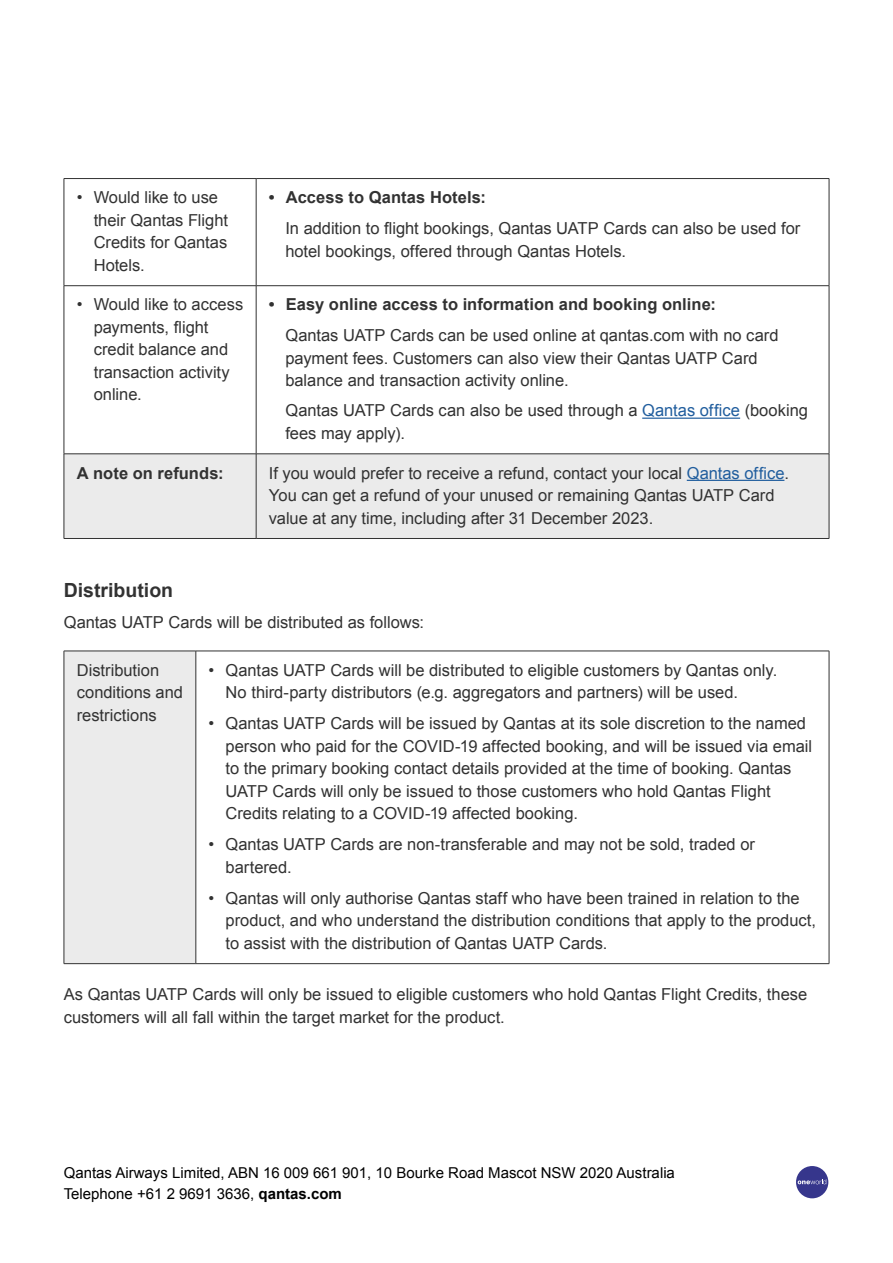
<style>
.page{position:relative;width:893px;height:1263px;background:#fff}
.page>*{position:absolute;margin:0;border:0;box-sizing:border-box;transform-origin:0 0}
.t1{font:700 19.5px "Arial";color:#323232}
.BODY{font:16.5px/22.5px "Arial";color:#323232}
.Table_Indent{font:16.5px/22.5px "Arial";color:#323232}
.BODY-2{font:700 16.5px "Arial";letter-spacing:.005em;color:#323232}
.t2{font:15px/21px "Arial";color:#000}
.s1{color:#215e9e}
.s2{font-weight:700}
</style>
<div class="page">
<svg style="left:796px;top:1166px;width:33px;height:33px"></svg>
<div style="left:65px;top:455px;width:764px;height:83px;background:#ebebeb"></div>
<hr style="left:64px;top:178px;width:192px;height:1px;background:#323232">
<hr style="left:64px;top:179px;width:1px;height:107px;background:#323232">
<hr style="left:256px;top:178px;width:573px;height:1px;background:#323232">
<hr style="left:256px;top:179px;width:1px;height:107px;background:#323232">
<hr style="left:829px;top:179px;width:1px;height:107px;background:#323232">
<hr style="left:64px;top:285px;width:192px;height:1px;background:#323232">
<hr style="left:64px;top:286px;width:1px;height:168px;background:#323232">
<hr style="left:256px;top:285px;width:573px;height:1px;background:#323232">
<hr style="left:256px;top:286px;width:1px;height:168px;background:#323232">
<hr style="left:829px;top:286px;width:1px;height:168px;background:#323232">
<hr style="left:64px;top:454px;width:192px;height:1px;background:#323232">
<hr style="left:64px;top:454px;width:1px;height:84px;background:#323232">
<hr style="left:256px;top:454px;width:573px;height:1px;background:#323232">
<hr style="left:256px;top:454px;width:1px;height:84px;background:#323232">
<hr style="left:829px;top:454px;width:1px;height:84px;background:#323232">
<hr style="left:64px;top:538px;width:192px;height:1px;background:#323232">
<hr style="left:256px;top:538px;width:573px;height:1px;background:#323232">
<hr style="left:642px;top:418px;width:98px;height:1px;background:#215e9e">
<hr style="left:687px;top:480px;width:97px;height:1px;background:#215e9e">
<div style="left:64px;top:651px;width:132px;height:313px;background:#ebebeb"></div>
<hr style="left:64px;top:651px;width:132px;height:1px;background:#323232">
<hr style="left:64px;top:651px;width:1px;height:312px;background:#323232">
<hr style="left:196px;top:651px;width:633px;height:1px;background:#323232">
<hr style="left:196px;top:651px;width:1px;height:312px;background:#323232">
<hr style="left:829px;top:651px;width:1px;height:312px;background:#323232">
<hr style="left:64px;top:963px;width:132px;height:1px;background:#323232">
<hr style="left:196px;top:963px;width:633px;height:1px;background:#323232">
<p class="BODY" style="left:94px;top:186px;width:136px;text-indent:-17px">• Would like to use their Qantas Flight<br>Credits for Qantas<br>Hotels.</p>
<p class="BODY-2" style="left:269px;top:187px;width:219px">• Access to Qantas Hotels:</p>
<p class="Table_Indent" style="left:285px;top:217px;width:516px">In addition to flight bookings, Qantas UATP Cards can also be used for hotel bookings, offered through Qantas Hotels.</p>
<p class="BODY" style="left:94px;top:294px;width:151px;text-indent:-17px">• Would like to access payments, flight credit balance and transaction activity online.</p>
<p class="BODY-2" style="left:269px;top:294px;width:449px">• Easy online access to information and booking online:</p>
<p class="Table_Indent" style="left:285px;top:325px;width:495px">Qantas UATP Cards can be used online at qantas.com with no card payment fees. Customers can also view their Qantas UATP Card balance and transaction activity online.</p>
<p class="Table_Indent" style="left:285px;top:400px;width:524px">Qantas UATP Cards can also be used through a <span class="s1">Qantas office</span> (booking fees may apply).</p>
<p class="BODY-2" style="left:77px;top:462px;width:148px">A note on refunds:</p>
<p class="BODY" style="left:269px;top:462px;width:522px">If you would prefer to receive a refund, contact your local <span class="s1">Qantas office</span>.<br>You can get a refund of your unused or remaining Qantas UATP Card value at any time, including after 31 December 2023.</p>
<h2 class="t1" style="left:64px;top:578px;width:111px">Distribution</h2>
<p class="BODY" style="left:64px;top:612px;width:362px">Qantas UATP Cards will be distributed as follows:</p>
<p class="BODY" style="left:77px;top:659px;width:108px">Distribution conditions and restrictions</p>
<p class="BODY" style="left:226px;top:659px;width:553px;text-indent:-17px">• Qantas UATP Cards will be distributed to eligible customers by Qantas only.<br>No third-party distributors (e.g. aggregators and partners) will be used.</p>
<p class="BODY" style="left:226px;top:712px;width:588px;text-indent:-17px">• Qantas UATP Cards will be issued by Qantas at its sole discretion to the named person who paid for the COVID-19 affected booking, and will be issued via email to the primary booking contact details provided at the time of booking. Qantas UATP Cards will only be issued to those customers who hold Qantas Flight Credits relating to a COVID-19 affected booking.</p>
<p class="BODY" style="left:226px;top:833px;width:531px;text-indent:-17px">• Qantas UATP Cards are non-transferable and may not be sold, traded or bartered.</p>
<p class="BODY" style="left:226px;top:887px;width:592px;text-indent:-17px">• Qantas will only authorise Qantas staff who have been trained in relation to the product, and who understand the distribution conditions that apply to the product, to assist with the distribution of Qantas UATP Cards.</p>
<p class="BODY" style="left:64px;top:983px;width:745px">As Qantas UATP Cards will only be issued to eligible customers who hold Qantas Flight Credits, these customers will all fall within the target market for the product.</p>
<p class="t2" style="left:64px;top:1162px;width:613px">Qantas Airways Limited, ABN 16 009 661 901, 10 Bourke Road Mascot NSW 2020 Australia<br>Telephone +61 2 9691 3636, <span class="s2">qantas.com</span></p>
</div>
